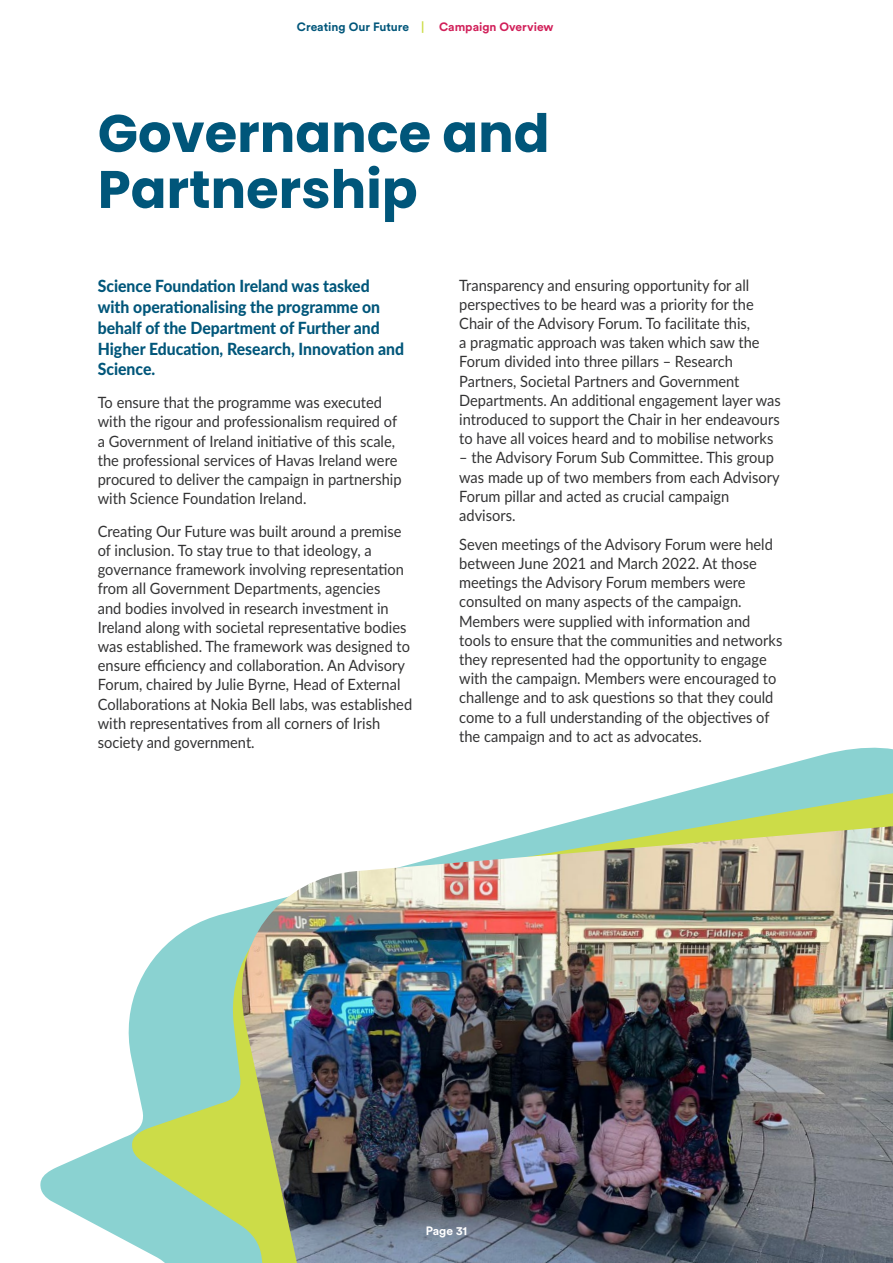
<style>
.page{position:relative;width:893px;height:1263px;background:#fff}
.page>*{position:absolute;margin:0;border:0;box-sizing:border-box;transform-origin:0 0}
.t1{font:700 52.8px/55.9px "Poppins";color:#00567a}
.t2{font:800 16.8px/20.9px "Lato";color:#00567a;scale:.94 1}
.t3{font:15.6px/19.2px "Lato";color:#333334;scale:.94 1}
.t4{font:700 12px "Circular Std";color:#00567a}
.t5{font:700 12px "Circular Std";letter-spacing:-.005em;color:#fff}
.s1{color:#ccdc48}
.s2{color:#d11f59}
</style>
<div class="page">
<svg style="left:40px;top:747px;width:853px;height:497px"></svg>
<svg style="left:131px;top:768px;width:762px;height:495px"></svg>
<img style="left:228px;top:826px;width:665px;height:437px">
<p class="t4" style="left:297px;top:19px;width:258px">Creating Our Future <span class="s1">|</span> <span class="s2">Campaign Overview</span></p>
<h1 class="t1" style="left:98px;top:106px;width:453px">Governance and<br>Partnership</h1>
<p class="t2" style="left:98px;top:275px;width:327px">Science Foundation Ireland was tasked with operationalising the programme on behalf of the Department of Further and Higher Education, Research, Innovation and Science.</p>
<p class="t3" style="left:98px;top:392px;width:325px">To ensure that the programme was executed with the rigour and professionalism required of a Government of Ireland initiative of this scale, the professional services of Havas Ireland were procured to deliver the campaign in partnership with Science Foundation Ireland.</p>
<p class="t3" style="left:98px;top:521px;width:336px">Creating Our Future was built around a premise of inclusion. To stay true to that ideology, a governance framework involving representation from all Government Departments, agencies<br>and bodies involved in research investment in Ireland along with societal representative bodies was established. The framework was designed to ensure efficiency and collaboration. An Advisory Forum, chaired by Julie Byrne, Head of External Collaborations at Nokia Bell labs, was established with representatives from all corners of Irish society and government.</p>
<p class="t3" style="left:459px;top:275px;width:344px">Transparency and ensuring opportunity for all perspectives to be heard was a priority for the Chair of the Advisory Forum. To facilitate this,<br>a pragmatic approach was taken which saw the Forum divided into three pillars – Research Partners, Societal Partners and Government Departments. An additional engagement layer was introduced to support the Chair in her endeavours to have all voices heard and to mobilise networks</p>
<p class="t3" style="left:459px;top:447px;width:342px">– the Advisory Forum Sub Committee. This group was made up of two members from each Advisory Forum pillar and acted as crucial campaign advisors.</p>
<p class="t3" style="left:459px;top:534px;width:345px">Seven meetings of the Advisory Forum were held between June 2021 and March 2022. At those meetings the Advisory Forum members were consulted on many aspects of the campaign.<br>Members were supplied with information and tools to ensure that the communities and networks they represented had the opportunity to engage with the campaign. Members were encouraged to challenge and to ask questions so that they could come to a full understanding of the objectives of the campaign and to act as advocates.</p>
<p class="t5" style="left:426px;top:1223px;width:43px">Page 31</p>
</div>
